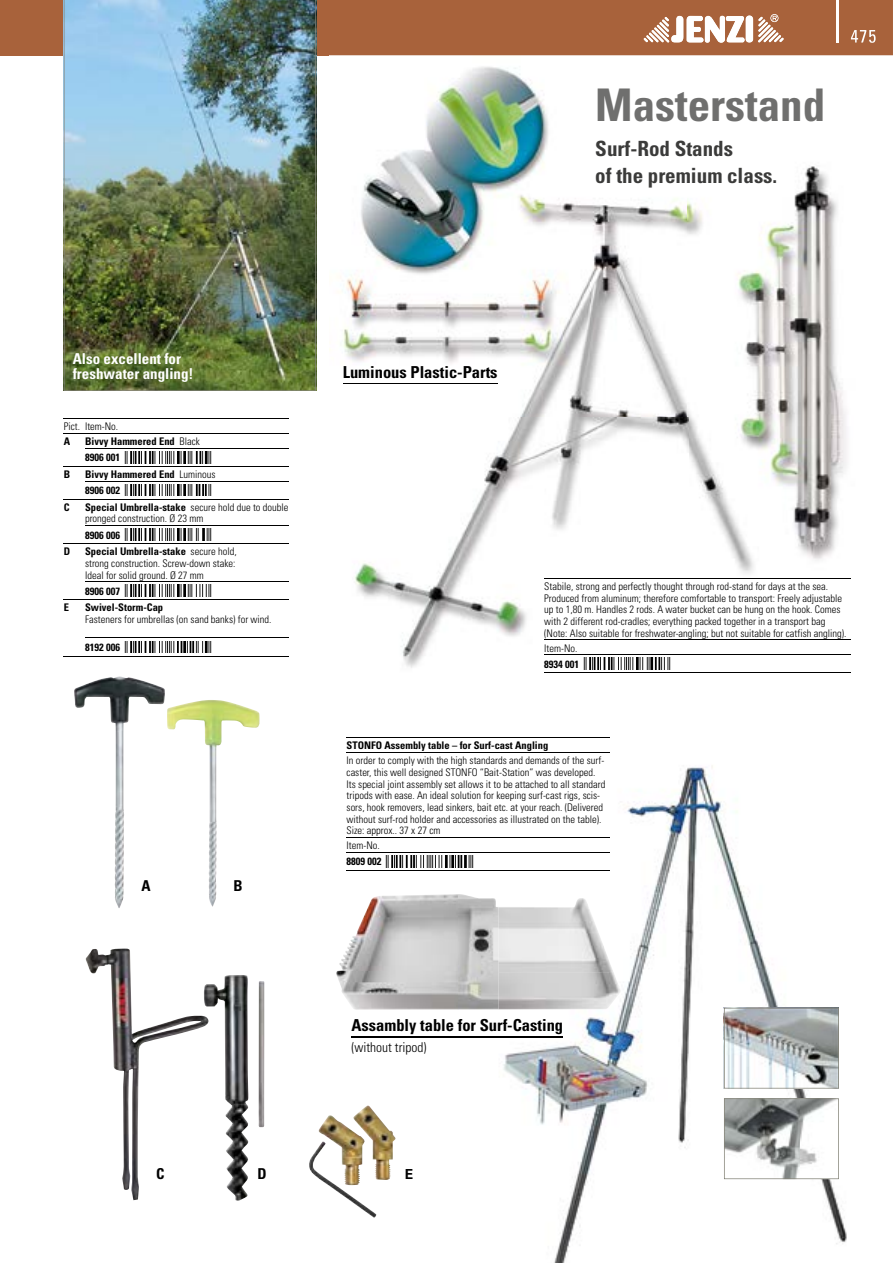
<style>
.page{position:relative;width:893px;height:1263px;background:#fff}
.page>*{position:absolute;margin:0;border:0;box-sizing:border-box;transform-origin:0 0}
.t1{font:700 condensed 45px "Univers LT";color:#6f6f6e}
.t2{font:700 condensed 21px/27px "Univers LT";color:#3b3b3a}
.t3{font:700 condensed 16.5px "Univers LT";color:#000}
.t4{font:700 condensed 15px/15px "Univers LT";color:#fff}
.t5{font:700 condensed 15px "Univers LT";color:#000}
.t6{font:700 13.8px "Univers LT";color:#000}
.t7{font:300 condensed 13.5px "Univers LT";color:#000}
.t8{font:300 condensed 10.5px/11.7px "Univers LT";color:#000}
.t9{font:700 condensed 10.5px/16.4px "Univers LT";color:#000}
.s1{font-weight:300}
.s2{font-weight:700}
</style>
<div class="page">
<div style="left:0;top:0;width:893px;height:55px;background:#a8623b"></div>
<img style="left:329px;top:0;width:564px;height:673px">
<img style="left:851px;top:30px;width:25px;height:13px">
<img style="left:837px;top:0;width:1px;height:43px">
<svg style="left:643px;top:14px;width:141px;height:30px"></svg>
<img style="left:671px;top:16px;width:12px;height:26px">
<img style="left:687px;top:16px;width:58px;height:27px">
<img style="left:746px;top:15px;width:7px;height:28px;border-radius:4px">
<img style="left:64px;top:0;width:252px;height:391px">
<img style="left:309px;top:1105px;width:86px;height:112px">
<img style="left:74px;top:676px;width:91px;height:232px">
<img style="left:167px;top:700px;width:92px;height:207px">
<img style="left:85px;top:948px;width:118px;height:252px">
<img style="left:203px;top:975px;width:61px;height:225px">
<img style="left:499px;top:765px;width:348px;height:498px">
<img style="left:336px;top:894px;width:163px;height:115px">
<img style="left:499px;top:898px;width:115px;height:74px">
<img style="left:499px;top:972px;width:122px;height:37px">
<svg style="left:724px;top:1008px;width:115px;height:80px"></svg>
<svg style="left:724px;top:1098px;width:115px;height:81px"></svg>
<hr style="left:351px;top:1037px;width:212px;height:1px;background:#000">
<hr style="left:343px;top:383px;width:155px;height:1px;background:#000">
<svg style="left:64px;top:418px;width:21px;height:1px"></svg>
<hr style="left:85px;top:418px;width:38px;height:1px;background:#000">
<hr style="left:123px;top:418px;width:94px;height:1px;background:#000">
<svg style="left:217px;top:418px;width:72px;height:1px"></svg>
<svg style="left:64px;top:433px;width:21px;height:1px"></svg>
<hr style="left:85px;top:433px;width:38px;height:1px;background:#000">
<hr style="left:123px;top:433px;width:94px;height:1px;background:#000">
<svg style="left:217px;top:433px;width:72px;height:1px"></svg>
<hr style="left:85px;top:448px;width:38px;height:1px;background:#000">
<hr style="left:123px;top:448px;width:94px;height:1px;background:#000">
<svg style="left:217px;top:448px;width:72px;height:1px"></svg>
<svg style="left:64px;top:466px;width:21px;height:1px"></svg>
<hr style="left:85px;top:466px;width:38px;height:1px;background:#000">
<hr style="left:123px;top:466px;width:94px;height:1px;background:#000">
<svg style="left:217px;top:466px;width:72px;height:1px"></svg>
<hr style="left:85px;top:481px;width:38px;height:1px;background:#000">
<hr style="left:123px;top:481px;width:94px;height:1px;background:#000">
<svg style="left:217px;top:481px;width:72px;height:1px"></svg>
<svg style="left:64px;top:499px;width:21px;height:1px"></svg>
<hr style="left:85px;top:499px;width:38px;height:1px;background:#000">
<hr style="left:123px;top:499px;width:94px;height:1px;background:#000">
<svg style="left:217px;top:499px;width:72px;height:1px"></svg>
<hr style="left:85px;top:525px;width:38px;height:1px;background:#000">
<hr style="left:123px;top:525px;width:94px;height:1px;background:#000">
<svg style="left:217px;top:525px;width:72px;height:1px"></svg>
<svg style="left:64px;top:543px;width:21px;height:1px"></svg>
<hr style="left:85px;top:543px;width:38px;height:1px;background:#000">
<hr style="left:123px;top:543px;width:94px;height:1px;background:#000">
<svg style="left:217px;top:543px;width:72px;height:1px"></svg>
<hr style="left:85px;top:581px;width:38px;height:1px;background:#000">
<hr style="left:123px;top:581px;width:94px;height:1px;background:#000">
<svg style="left:217px;top:581px;width:72px;height:1px"></svg>
<svg style="left:64px;top:599px;width:21px;height:1px"></svg>
<hr style="left:85px;top:599px;width:38px;height:1px;background:#000">
<hr style="left:123px;top:599px;width:94px;height:1px;background:#000">
<svg style="left:217px;top:599px;width:72px;height:1px"></svg>
<hr style="left:85px;top:637px;width:38px;height:1px;background:#000">
<hr style="left:123px;top:637px;width:94px;height:1px;background:#000">
<svg style="left:217px;top:637px;width:72px;height:1px"></svg>
<svg style="left:64px;top:656px;width:21px;height:1px"></svg>
<hr style="left:85px;top:656px;width:38px;height:1px;background:#000">
<hr style="left:123px;top:656px;width:94px;height:1px;background:#000">
<svg style="left:217px;top:656px;width:72px;height:1px"></svg>
<img style="left:124px;top:451px;width:88px;height:12px">
<img style="left:124px;top:484px;width:88px;height:12px">
<img style="left:124px;top:529px;width:88px;height:11px">
<img style="left:124px;top:585px;width:88px;height:12px">
<img style="left:124px;top:641px;width:88px;height:12px">
<hr style="left:347px;top:737px;width:38px;height:1px;background:#000">
<hr style="left:385px;top:737px;width:200px;height:1px;background:#000">
<svg style="left:585px;top:737px;width:25px;height:1px"></svg>
<hr style="left:347px;top:752px;width:38px;height:1px;background:#000">
<hr style="left:385px;top:752px;width:200px;height:1px;background:#000">
<svg style="left:585px;top:752px;width:25px;height:1px"></svg>
<hr style="left:347px;top:837px;width:38px;height:1px;background:#000">
<hr style="left:385px;top:837px;width:200px;height:1px;background:#000">
<svg style="left:585px;top:837px;width:25px;height:1px"></svg>
<hr style="left:347px;top:852px;width:38px;height:1px;background:#000">
<hr style="left:385px;top:852px;width:200px;height:1px;background:#000">
<svg style="left:585px;top:852px;width:25px;height:1px"></svg>
<hr style="left:347px;top:870px;width:38px;height:1px;background:#000">
<hr style="left:385px;top:870px;width:200px;height:1px;background:#000">
<svg style="left:585px;top:870px;width:25px;height:1px"></svg>
<img style="left:385px;top:855px;width:89px;height:12px">
<hr style="left:544px;top:578px;width:39px;height:1px;background:#000">
<hr style="left:583px;top:578px;width:242px;height:1px;background:#000">
<svg style="left:825px;top:578px;width:25px;height:1px"></svg>
<hr style="left:544px;top:640px;width:39px;height:1px;background:#000">
<hr style="left:583px;top:640px;width:242px;height:1px;background:#000">
<svg style="left:825px;top:640px;width:25px;height:1px"></svg>
<hr style="left:544px;top:654px;width:39px;height:1px;background:#000">
<hr style="left:583px;top:654px;width:242px;height:1px;background:#000">
<svg style="left:825px;top:654px;width:25px;height:1px"></svg>
<hr style="left:544px;top:672px;width:39px;height:1px;background:#000">
<hr style="left:583px;top:672px;width:242px;height:1px;background:#000">
<svg style="left:825px;top:672px;width:25px;height:1px"></svg>
<img style="left:583px;top:658px;width:89px;height:11px">
<h1 class="t1" style="left:595px;top:77px;width:231px">Masterstand</h1>
<h2 class="t2" style="left:595px;top:135px;width:183px">Surf-Rod Stands<br>of the premium class.</h2>
<h3 class="t4" style="left:73px;top:351px;width:122px">Also excellent for freshwater angling!</h3>
<p class="t8" style="left:64px;top:421px;width:56px">Pict. Item-No.</p>
<p class="t9" style="left:64px;top:433px;width:8px">A</p>
<p class="t9" style="left:85px;top:433px;width:116px">Bivvy Hammered End <span class="s1">Black<br></span>8906 001</p>
<p class="t9" style="left:64px;top:466px;width:8px">B</p>
<p class="t9" style="left:85px;top:466px;width:132px">Bivvy Hammered End <span class="s1">Luminous<br></span>8906 002</p>
<p class="t9" style="left:64px;top:499px;width:7px">C</p>
<p class="t8" style="left:85px;top:501px;width:205px"><span class="s2">Special Umbrella-stake</span> secure hold due to double pronged construction. Ø 23 mm</p>
<p class="t9" style="left:85px;top:527px;width:36px">8906 006</p>
<p class="t9" style="left:64px;top:543px;width:8px">D</p>
<p class="t8" style="left:85px;top:546px;width:153px;text-align:justify"><span class="s2">Special Umbrella-stake</span> secure hold, strong construction. Screw-down stake:<br>Ideal for solid ground. Ø 27 mm</p>
<p class="t9" style="left:85px;top:583px;width:36px">8906 007</p>
<p class="t9" style="left:64px;top:599px;width:7px">E</p>
<p class="t9" style="left:85px;top:599px;width:80px">Swivel-Storm-Cap</p>
<p class="t8" style="left:85px;top:613px;width:188px">Fasteners for umbrellas (on sand banks) for wind.</p>
<p class="t9" style="left:85px;top:639px;width:36px">8192 006</p>
<h3 class="t5" style="left:142px;top:876px;width:11px">A</h3>
<h3 class="t5" style="left:233px;top:876px;width:11px">B</h3>
<h3 class="t3" style="left:343px;top:362px;width:156px">Luminous Plastic-Parts</h3>
<p class="t8" style="left:544px;top:580px;width:304px">Stabile, strong and perfectly thought through rod-stand for days at the sea.<br>Produced from aluminum; therefore comfortable to transport: Freely adjustable up to 1,80 m. Handles 2 rods. A water bucket can be hung on the hook. Comes with 2 different rod-cradles; everything packed together in a transport bag (Note: Also suitable for freshwater-angling; but not suitable for catfish angling).</p>
<p class="t8" style="left:544px;top:642px;width:35px">Item-No.</p>
<p class="t9" style="left:544px;top:656px;width:36px">8934 001</p>
<p class="t9" style="left:347px;top:737px;width:203px">STONFO Assembly table – for Surf-cast Angling</p>
<p class="t8" style="left:347px;top:754px;width:260px">In order to comply with the high standards and demands of the surf&shy;caster, this well designed STONFO “Bait-Station” was developed.<br>Its special joint assembly set allows it to be attached to all standard tripods with ease. An ideal solution for keeping surf-cast rigs, scis&shy;sors, hook removers, lead sinkers, bait etc. at your reach. (Delivered without surf-rod holder and accessories as illustrated on the table).<br>Size: approx.. 37 x 27 cm</p>
<p class="t8" style="left:347px;top:839px;width:35px">Item-No.</p>
<p class="t9" style="left:347px;top:853px;width:36px">8809 002</p>
<h3 class="t3" style="left:351px;top:1015px;width:213px">Assambly table for Surf-Casting</h3>
<p class="t7" style="left:351px;top:1039px;width:76px">(without tripod)</p>
<h3 class="t5" style="left:156px;top:1164px;width:10px">C</h3>
<h3 class="t5" style="left:257px;top:1164px;width:11px">D</h3>
<h3 class="t6" style="left:405px;top:1166px;width:10px">E</h3>
</div>
